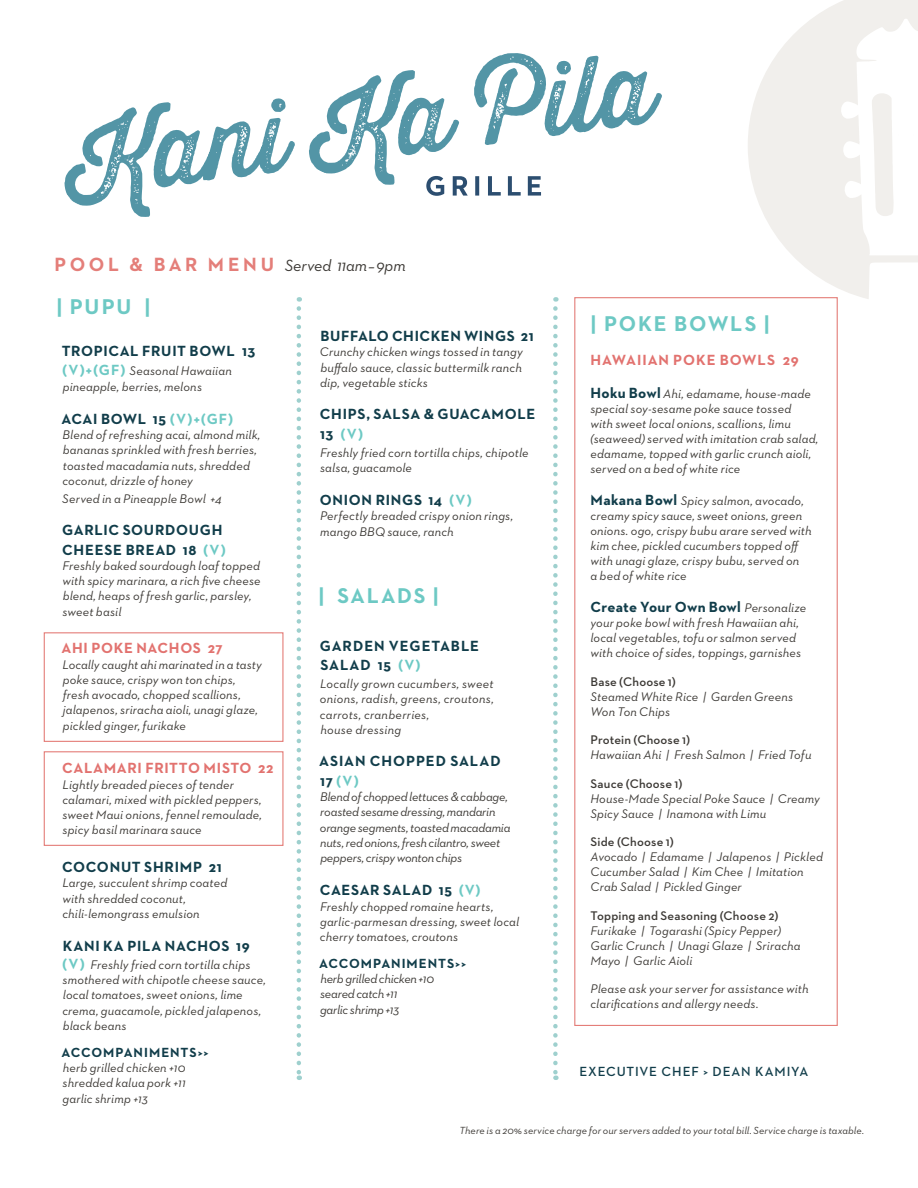
<style>
.page{position:relative;width:918px;height:1188px;background:#fff}
.page>*{position:absolute;margin:0;border:0;box-sizing:border-box;transform-origin:0 0}
.t1{font:700 21.75px "Neutraface 2 Text";letter-spacing:.08em;color:#6dc9c4}
.t2{font:italic 16.5px "Neutraface 2 Text";letter-spacing:-.01em;color:#3c3935}
.t3{font:700 15px/19.5px "Neutraface 2 Text";letter-spacing:.045em;color:#113d4a}
.t4{font:700 15px "Neutraface 2 Text";letter-spacing:.045em;color:#e2726f}
.t5{font:700 15px "Neutraface 2 Text";letter-spacing:.02em;color:#113d4a}
.t6{font:700 13.5px "Neutraface 2 Text";letter-spacing:.065em;color:#113d4a}
.t7{font:600 13.5px "Neutraface 2 Text";letter-spacing:.06em;color:#113d4a}
.t8{font:italic 12.75px/15.3px "Neutraface 2 Text";letter-spacing:.01em;color:#3c3935}
.t9{font:italic 12.75px/15.3px "Neutraface 2 Text";letter-spacing:-.015em;color:#3c3935}
.t10{font:600 12.75px "Neutraface 2 Text";letter-spacing:.015em;color:#3c3935}
.t11{font:italic 12.75px/15.3px "Neutraface 2 Text";letter-spacing:-.02em;color:#3c3935}
.t12{font:italic 10.5px "Neutraface 2 Text";letter-spacing:.005em;color:#3c3935}
.s1{font-weight:700;font-style:normal;font-size:19.5px;color:#e47e79}
.s2{font-weight:700;font-style:normal;font-size:15px;color:#6dc9c4}
.s3{color:#6dc9c4}
.s4{font-weight:700;font-style:normal;font-size:15px;color:#113d4a}
.s5{font-weight:400;font-style:italic;font-size:12.75px;color:#3c3935}
</style>
<div class="page">
<div style="left:44px;top:632px;width:240px;height:110px;border:1px solid #e47e79"></div>
<div style="left:44px;top:751px;width:240px;height:95px;border:1px solid #e47e79"></div>
<svg style="left:64px;top:53px;width:598px;height:164px"></svg>
<svg style="left:297px;top:308px;width:4px;height:772px"></svg>
<svg style="left:553px;top:308px;width:5px;height:772px"></svg>
<svg style="left:748px;top:0;width:170px;height:299px;fill:#f1efec"></svg>
<div style="left:574px;top:297px;width:264px;height:729px;border:1px solid #e47e79"></div>
<p class="t2" style="left:55px;top:255px;width:353px"><span class="s1">POOL &amp; BAR MENU</span> Served 11am–9pm</p>
<h1 class="t1" style="left:56px;top:293px;width:95px">| PUPU |</h1>
<p class="t3" style="left:62px;top:341px;width:195px">TROPICAL FRUIT BOWL 13</p>
<p class="t8" style="left:62px;top:363px;width:171px"><span class="s2">(V)+(GF)</span> Seasonal Hawaiian pineapple, berries, melons</p>
<p class="t3" style="left:62px;top:409px;width:173px">ACAI BOWL 15 <span class="s3">(V)+(GF)</span></p>
<p class="t8" style="left:62px;top:427px;width:200px">Blend of refreshing acai, almond milk, bananas sprinkled with fresh berries, toasted macadamia nuts, shredded coconut, drizzle of honey</p>
<p class="t8" style="left:62px;top:491px;width:161px">Served in a Pineapple Bowl +4</p>
<p class="t3" style="left:62px;top:520px;width:165px">GARLIC SOURDOUGH<br>CHEESE BREAD 18 <span class="s3">(V)</span></p>
<p class="t8" style="left:62px;top:558px;width:200px">Freshly baked sourdough loaf topped with spicy marinara, a rich five cheese blend, heaps of fresh garlic, parsley, sweet basil</p>
<p class="t4" style="left:62px;top:639px;width:163px">AHI POKE NACHOS 27</p>
<p class="t8" style="left:62px;top:656px;width:201px">Locally caught ahi marinated in a tasty poke sauce, crispy won ton chips, fresh avocado, chopped scallions, jalapenos, sriracha aioli, unagi glaze, pickled ginger, furikake</p>
<p class="t4" style="left:62px;top:759px;width:213px">CALAMARI FRITTO MISTO 22</p>
<p class="t8" style="left:62px;top:776px;width:201px">Lightly breaded pieces of tender calamari, mixed with pickled peppers, sweet Maui onions, fennel remoulade, spicy basil marinara sauce</p>
<p class="t3" style="left:62px;top:857px;width:161px">COCONUT SHRIMP 21</p>
<p class="t8" style="left:62px;top:875px;width:166px">Large, succulent shrimp coated with shredded coconut, chili-lemongrass emulsion</p>
<p class="t3" style="left:63px;top:936px;width:188px">KANI KA PILA NACHOS 19</p>
<p class="t8" style="left:62px;top:957px;width:205px"><span class="s2">(V)</span> Freshly fried corn tortilla chips smothered with chipotle cheese sauce, local tomatoes, sweet onions, lime crema, guacamole, pickled jalapenos, black beans</p>
<p class="t6" style="left:62px;top:1044px;width:149px">ACCOMPANIMENTS&gt;&gt;</p>
<p class="t8" style="left:62px;top:1060px;width:125px;text-align:justify">herb grilled chicken +10 shredded kalua pork +11 garlic shrimp +13</p>
<p class="t3" style="left:321px;top:326px;width:215px">BUFFALO CHICKEN WINGS 21</p>
<p class="t8" style="left:320px;top:344px;width:204px;text-align:justify">Crunchy chicken wings tossed in tangy buffalo sauce, classic buttermilk ranch dip, vegetable sticks</p>
<p class="t3" style="left:320px;top:404px;width:217px">CHIPS, SALSA &amp; GUACAMOLE<br>13 <span class="s3">(V)</span></p>
<p class="t8" style="left:320px;top:445px;width:210px">Freshly fried corn tortilla chips, chipotle salsa, guacamole</p>
<p class="t3" style="left:320px;top:490px;width:154px">ONION RINGS 14 <span class="s3">(V)</span></p>
<p class="t8" style="left:320px;top:508px;width:195px">Perfectly breaded crispy onion rings, mango BBQ sauce, ranch</p>
<h1 class="t1" style="left:318px;top:581px;width:122px">| SALADS |</h1>
<p class="t3" style="left:320px;top:636px;width:161px">GARDEN VEGETABLE<br>SALAD 15 <span class="s3">(V)</span></p>
<p class="t8" style="left:320px;top:676px;width:176px">Locally grown cucumbers, sweet onions, radish, greens, croutons, carrots, cranberries,<br>house dressing</p>
<p class="t3" style="left:319px;top:751px;width:183px">ASIAN CHOPPED SALAD<br>17 <span class="s3">(V)</span></p>
<p class="t9" style="left:320px;top:789px;width:192px">Blend of chopped lettuces &amp; cabbage, roasted sesame dressing, mandarin orange segments, toasted macadamia nuts, red onions, fresh cilantro, sweet peppers, crispy wonton chips</p>
<p class="t3" style="left:320px;top:880px;width:162px">CAESAR SALAD 15 <span class="s3">(V)</span></p>
<p class="t8" style="left:320px;top:898px;width:201px">Freshly chopped romaine hearts, garlic-parmesan dressing, sweet local cherry tomatoes, croutons</p>
<p class="t6" style="left:319px;top:955px;width:149px">ACCOMPANIMENTS&gt;&gt;</p>
<p class="t11" style="left:320px;top:971px;width:116px">herb grilled chicken +10 seared catch +11<br>garlic shrimp +13</p>
<h1 class="t1" style="left:591px;top:310px;width:181px">| POKE BOWLS |</h1>
<p class="t4" style="left:590px;top:351px;width:210px">HAWAIIAN POKE BOWLS 29</p>
<p class="t8" style="left:590px;top:386px;width:230px"><span class="s4">Hoku Bowl</span> Ahi, edamame, house-made special soy-sesame poke sauce tossed<br>with sweet local onions, scallions, limu (seaweed) served with imitation crab salad, edamame, topped with garlic crunch aioli, served on a bed of white rice</p>
<p class="t8" style="left:590px;top:493px;width:223px"><span class="s4">Makana Bowl</span> Spicy salmon, avocado, creamy spicy sauce, sweet onions, green onions. ogo, crispy bubu arare served with kim chee, pickled cucumbers topped off with unagi glaze, crispy bubu, served on<br>a bed of white rice</p>
<p class="t5" style="left:590px;top:597px;width:217px">Create Your Own Bowl <span class="s5">Personalize</span></p>
<p class="t8" style="left:590px;top:615px;width:212px">your poke bowl with fresh Hawaiian ahi, local vegetables, tofu or salmon served with choice of sides, toppings, garnishes</p>
<p class="t10" style="left:590px;top:673px;width:87px">Base (Choose 1)</p>
<p class="t8" style="left:590px;top:689px;width:204px">Steamed White Rice | Garden Greens<br>Won Ton Chips</p>
<p class="t10" style="left:590px;top:732px;width:101px">Protein (Choose 1)</p>
<p class="t8" style="left:590px;top:747px;width:222px">Hawaiian Ahi | Fresh Salmon | Fried Tofu</p>
<p class="t10" style="left:590px;top:775px;width:94px">Sauce (Choose 1)</p>
<p class="t8" style="left:590px;top:791px;width:231px">House-Made Special Poke Sauce | Creamy<br>Spicy Sauce | Inamona with Limu</p>
<p class="t10" style="left:590px;top:834px;width:85px">Side (Choose 1)</p>
<p class="t8" style="left:590px;top:849px;width:234px">Avocado | Edamame | Jalapenos | Pickled<br>Cucumber Salad | Kim Chee | Imitation<br>Crab Salad | Pickled Ginger</p>
<p class="t10" style="left:590px;top:907px;width:190px">Topping and Seasoning (Choose 2)</p>
<p class="t8" style="left:590px;top:923px;width:212px">Furikake | Togarashi (Spicy Pepper)<br>Garlic Crunch | Unagi Glaze | Sriracha<br>Mayo | Garlic Aioli</p>
<p class="t8" style="left:590px;top:981px;width:220px">Please ask your server for assistance with clarifications and allergy needs.</p>
<p class="t7" style="left:579px;top:1063px;width:230px">EXECUTIVE CHEF &gt; DEAN KAMIYA</p>
<p class="t12" style="left:459px;top:1124px;width:406px">There is a 20% service charge for our servers added to your total bill. Service charge is taxable.</p>
</div>
